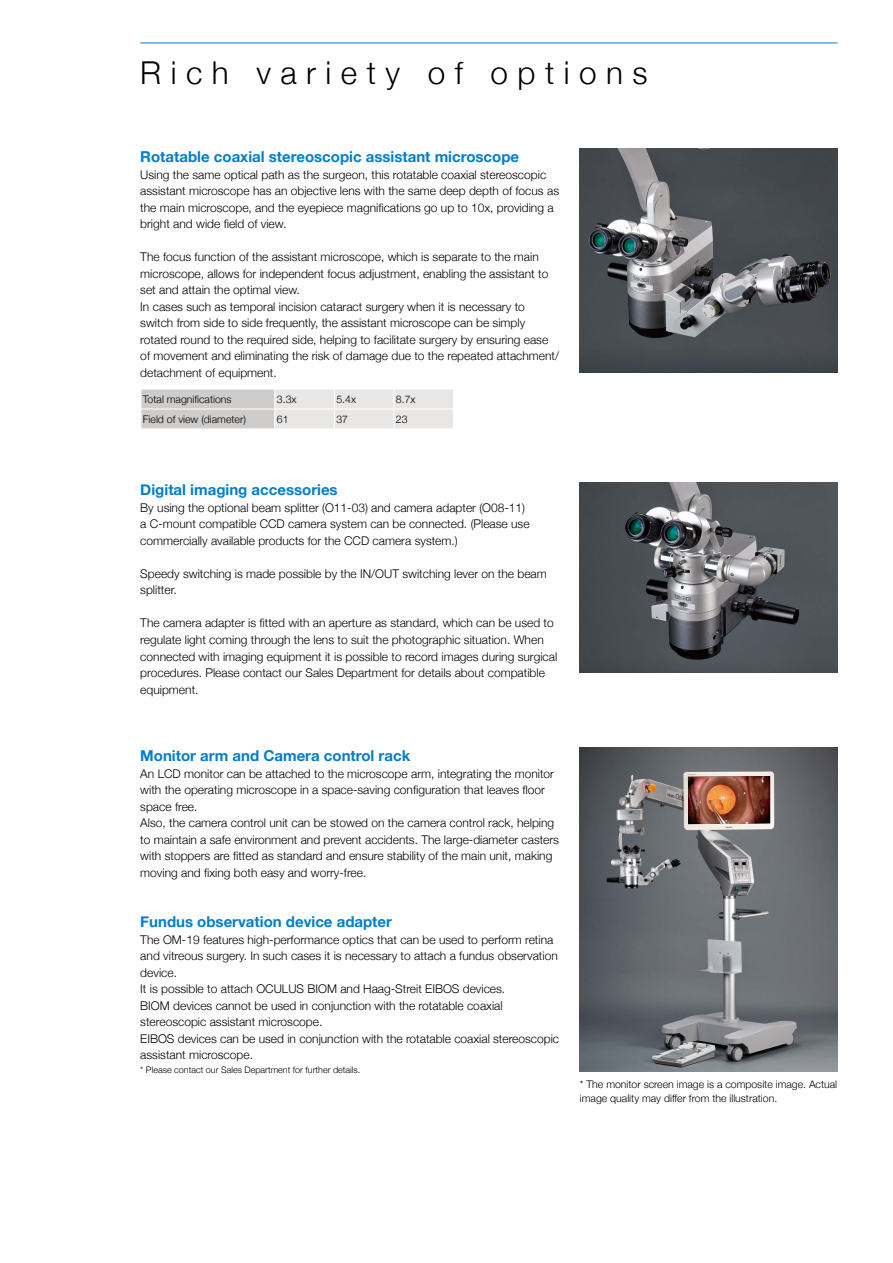
<style>
.page{position:relative;width:893px;height:1263px;background:#fff}
.page>*{position:absolute;margin:0;border:0;box-sizing:border-box;transform-origin:0 0}
.t1{font:300 31.5px "Helvetica Neue";letter-spacing:.3em;color:#000}
.t2{font:700 15px "Helvetica Neue";color:#007eca}
.t3{font:300 12px/16.5px "Helvetica Neue";color:#000}
.t4{font:300 10.5px/13.5px "Helvetica Neue";color:#000}
.t5{font:300 9px "Helvetica Neue";color:#000}
</style>
<div class="page">
<hr style="left:140px;top:43px;width:698px;height:1px;background:#007eca">
<svg style="left:141px;top:389px;width:312px;height:39px;background:#dedddc"></svg>
<img style="left:580px;top:149px;width:258px;height:224px">
<img style="left:580px;top:482px;width:258px;height:190px">
<img style="left:580px;top:748px;width:258px;height:323px">
<img style="left:688px;top:776px;width:82px;height:48px">
<h1 class="t1" style="left:140px;top:53px;width:509px">Rich variety of options</h1>
<p class="t2" style="left:140px;top:145px;width:380px">Rotatable coaxial stereoscopic assistant microscope</p>
<p class="t3" style="left:140px;top:166px;width:420px">Using the same optical path as the surgeon, this rotatable coaxial stereoscopic assistant microscope has an objective lens with the same deep depth of focus as the main microscope, and the eyepiece magnifications go up to 10x, providing a bright and wide field of view.</p>
<p class="t3" style="left:140px;top:248px;width:420px">The focus function of the assistant microscope, which is separate to the main microscope, allows for independent focus adjustment, enabling the assistant to set and attain the optimal view.<br>In cases such as temporal incision cataract surgery when it is necessary to switch from side to side frequently, the assistant microscope can be simply rotated round to the required side, helping to facilitate surgery by ensuring ease of movement and eliminating the risk of damage due to the repeated attachment/ detachment of equipment.</p>
<p class="t4" style="left:143px;top:392px;width:90px">Total magnifications</p>
<p class="t4" style="left:277px;top:392px;width:21px">3.3x</p>
<p class="t4" style="left:336px;top:392px;width:21px">5.4x</p>
<p class="t4" style="left:396px;top:392px;width:21px">8.7x</p>
<p class="t4" style="left:143px;top:412px;width:104px">Field of view (diameter)</p>
<p class="t4" style="left:277px;top:412px;width:13px">61</p>
<p class="t4" style="left:336px;top:412px;width:13px">37</p>
<p class="t4" style="left:396px;top:412px;width:13px">23</p>
<p class="t2" style="left:140px;top:478px;width:199px">Digital imaging accessories</p>
<p class="t3" style="left:140px;top:499px;width:391px">By using the optional beam splitter (O11-03) and camera adapter (O08-11) a C-mount compatible CCD camera system can be connected. (Please use commercially available products for the CCD camera system.)</p>
<p class="t3" style="left:140px;top:565px;width:408px">Speedy switching is made possible by the IN/OUT switching lever on the beam splitter.</p>
<p class="t3" style="left:140px;top:615px;width:418px">The camera adapter is fitted with an aperture as standard, which can be used to regulate light coming through the lens to suit the photographic situation. When connected with imaging equipment it is possible to record images during surgical procedures. Please contact our Sales Department for details about compatible equipment.</p>
<p class="t2" style="left:140px;top:744px;width:271px">Monitor arm and Camera control rack</p>
<p class="t3" style="left:140px;top:765px;width:420px">An LCD monitor can be attached to the microscope arm, integrating the monitor with the operating microscope in a space-saving configuration that leaves floor space free.<br>Also, the camera control unit can be stowed on the camera control rack, helping to maintain a safe environment and prevent accidents. The large-diameter casters with stoppers are fitted as standard and ensure stability of the main unit, making moving and fixing both easy and worry-free.</p>
<p class="t2" style="left:140px;top:909px;width:253px">Fundus observation device adapter</p>
<p class="t3" style="left:140px;top:931px;width:420px">The OM-19 features high-performance optics that can be used to perform retina and vitreous surgery. In such cases it is necessary to attach a fundus observation device.<br>It is possible to attach OCULUS BIOM and Haag-Streit EIBOS devices.<br>BIOM devices cannot be used in conjunction with the rotatable coaxial stereoscopic assistant microscope.<br>EIBOS devices can be used in conjunction with the rotatable coaxial stereoscopic assistant microscope.</p>
<p class="t5" style="left:140px;top:1064px;width:222px">* Please contact our Sales Department for further details.</p>
<p class="t4" style="left:580px;top:1077px;width:259px">* The monitor screen image is a composite image. Actual image quality may differ from the illustration.</p>
</div>
